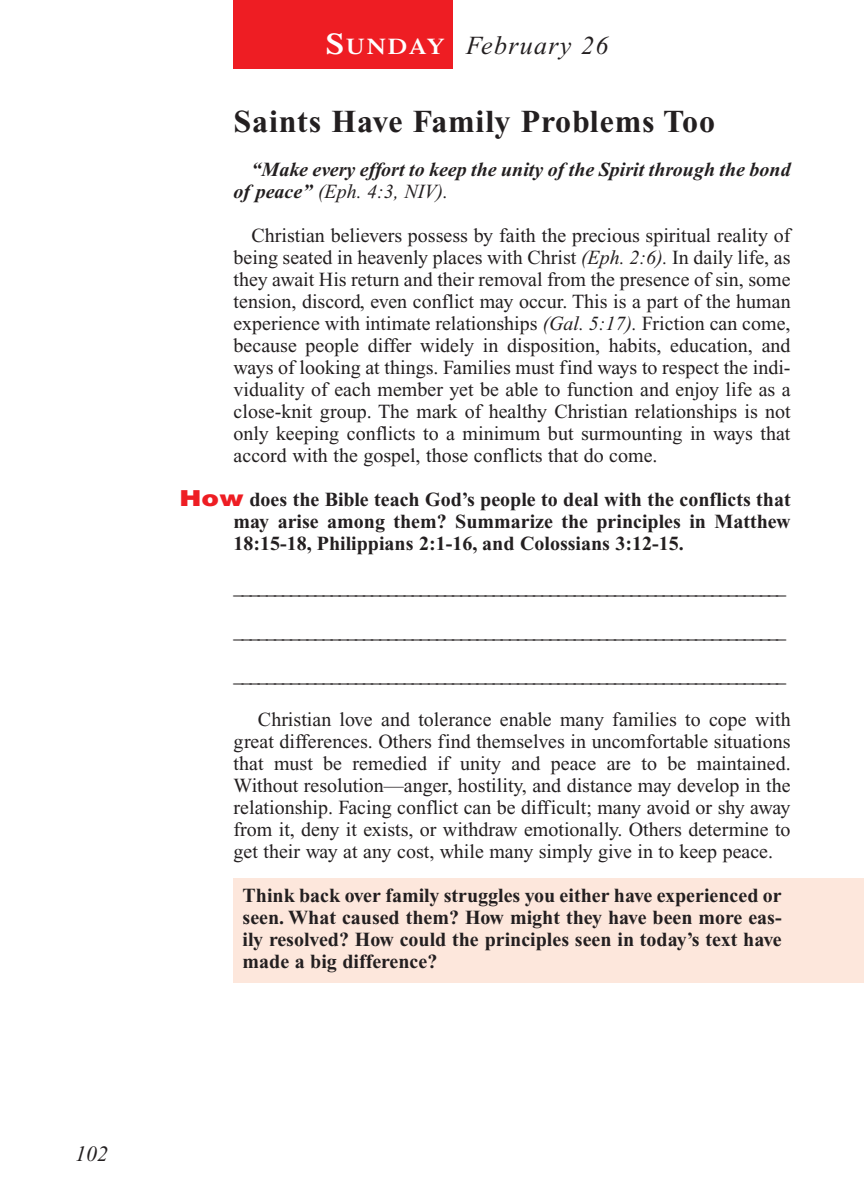
<style>
.page{position:relative;width:864px;height:1188px;background:#fff}
.page>*{position:absolute;margin:0;border:0;box-sizing:border-box;transform-origin:0 0}
.t1{font:700 32px "Times New Roman";letter-spacing:.025em;color:#231f20}
.t2{font:italic 26px "Times New Roman";letter-spacing:.05em;color:#231f20}
.t3{font:600 22.4px "Times";letter-spacing:.065em;color:#fff;scale:1.1 1}
.t4{font:italic 22px "Times New Roman";color:#231f20}
.t5{font:20px/22px "Times New Roman";color:#231f20;text-align:justify}
.t6{font:700 20px/22px "Times New Roman";color:#231f20;text-align:justify}
.t7{font:italic 700 20px/22px "Times New Roman";color:#231f20}
.s1{font-size:30px}
.s2{font-weight:400}
.s3{font-style:italic}
.s4{font-family:"Helvetica";font-weight:900;font-size:22px;color:#ee1d23}
</style>
<div class="page">
<div style="left:233px;top:0;width:220px;height:69px;background:#ee1d23"></div>
<div style="left:234px;top:878px;width:630px;height:105px;background:#fde7dc"></div>
<p class="t4" style="left:75px;top:1146px;width:34px">102</p>
<p class="t3" style="left:326px;top:38px;width:109px"><span class="s1">S</span>UNDAY</p>
<h2 class="t2" style="left:466px;top:36px;width:144px">February 26</h2>
<h1 class="t1" style="left:234px;top:111px;width:483px">Saints Have Family Problems Too</h1>
<p class="t7" style="left:234px;top:160px;width:559px;text-indent:18px">“Make every effort to keep the unity of the Spirit through the bond of peace” <span class="s2">(Eph. 4:3, NIV).</span></p>
<p class="t5" style="left:234px;top:226px;width:559px;text-indent:18px">Christian believers possess by faith the precious spiritual reality of being seated in heavenly places with Christ <span class="s3">(Eph. 2:6).</span> In daily life, as they await His return and their removal from the presence of sin, some tension, discord, even conflict may occur. This is a part of the human experience with intimate relationships <span class="s3">(Gal. 5:17).</span> Friction can come, because people differ widely in disposition, habits, education, and ways of looking at things. Families must find ways to respect the indi&shy;viduality of each member yet be able to function and enjoy life as a close-knit group. The mark of healthy Christian relationships is not only keeping conflicts to a minimum but surmounting in ways that accord with the gospel, those conflicts that do come.</p>
<p class="t6" style="left:234px;top:490px;width:559px;text-indent:-54px"><span class="s4">How</span> does the Bible teach God’s people to deal with the conflicts that may arise among them? Summarize the principles in Matthew 18:15-18, Philippians 2:1-16, and Colossians 3:12-15.</p>
<p class="t5" style="left:234px;top:578px;width:554px">____________________________________________________________________</p>
<p class="t5" style="left:234px;top:622px;width:554px">____________________________________________________________________</p>
<p class="t5" style="left:234px;top:666px;width:554px">____________________________________________________________________</p>
<p class="t5" style="left:234px;top:710px;width:559px;text-indent:24px">Christian love and tolerance enable many families to cope with great differences. Others find themselves in uncomfortable situations that must be remedied if unity and peace are to be maintained.<br>Without resolution—anger, hostility, and distance may develop in the relationship. Facing conflict can be difficult; many avoid or shy away from it, deny it exists, or withdraw emotionally. Others determine to get their way at any cost, while many simply give in to keep peace.</p>
<p class="t6" style="left:243px;top:886px;width:541px">Think back over family struggles you either have experienced or seen. What caused them? How might they have been more eas&shy;ily resolved? How could the principles seen in today’s text have made a big difference?</p>
</div>
